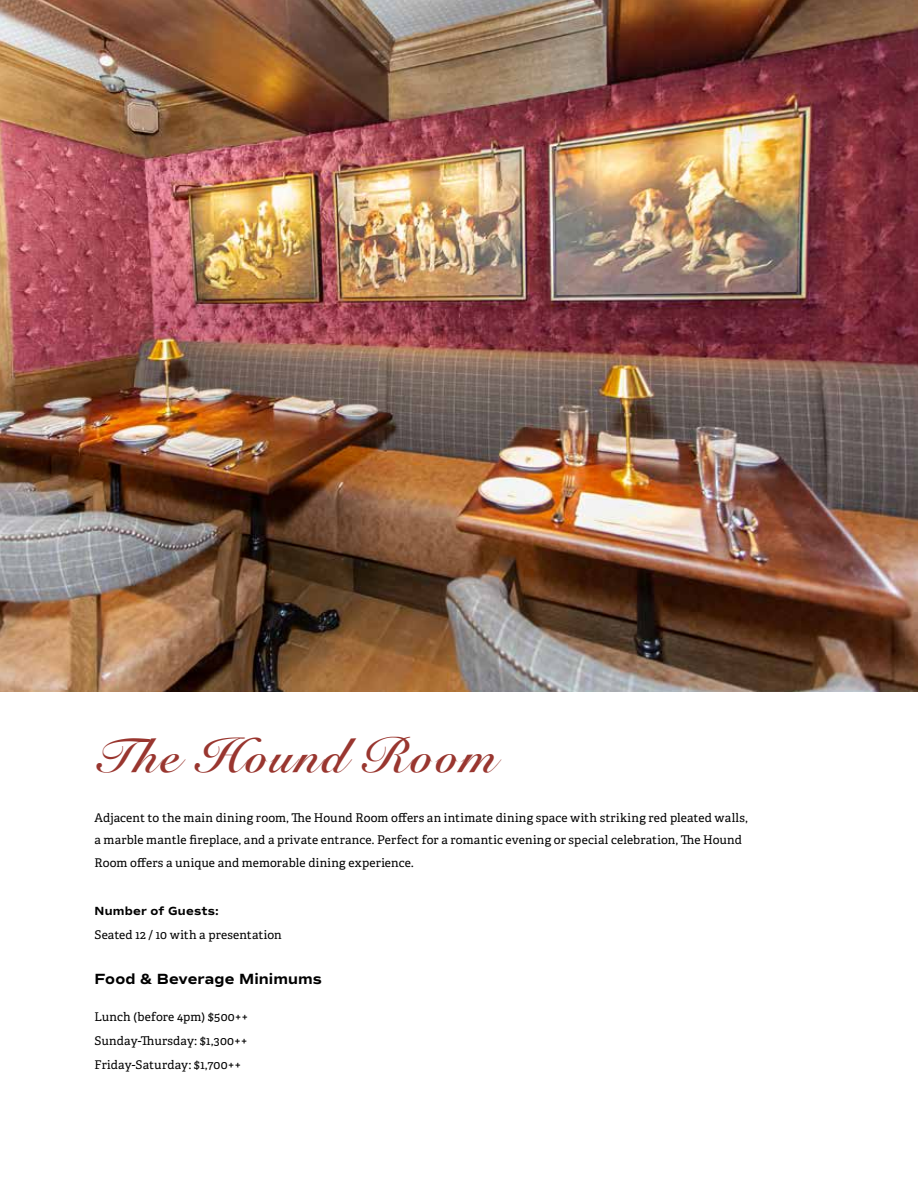
<style>
.page{position:relative;width:918px;height:1188px;background:#fff}
.page>*{position:absolute;margin:0;border:0;box-sizing:border-box;transform-origin:0 0}
.t1{font:700 48px "Snell Roundhand";letter-spacing:.05em;color:#99362f}
.t2{font:700 15px "Commuters Sans";letter-spacing:.005em;color:#000}
.t3{font:12px/22.5px "Adelle";letter-spacing:.015em;color:#000}
.t4{font:700 12px "Commuters Sans";letter-spacing:.015em;color:#000}
</style>
<div class="page">
<img style="left:0;top:0;width:918px;height:691px">
<h1 class="t1" style="left:94px;top:715px;width:403px">The Hound Room</h1>
<p class="t3" style="left:94px;top:807px;width:655px">Adjacent to the main dining room, The Hound Room offers an intimate dining space with striking red pleated walls, a marble mantle fireplace, and a private entrance. Perfect for a romantic evening or special celebration, The Hound<br>Room offers a unique and memorable dining experience.</p>
<p class="t4" style="left:94px;top:903px;width:126px">Number of Guests:</p>
<p class="t3" style="left:94px;top:924px;width:189px">Seated 12 / 10 with a presentation</p>
<p class="t2" style="left:94px;top:969px;width:229px">Food &amp; Beverage Minimums</p>
<p class="t3" style="left:94px;top:1005px;width:155px;line-height:24px;text-align:justify">Lunch (before 4pm) $500++ Sunday-Thursday: $1,300++ Friday-Saturday: $1,700++</p>
</div>
